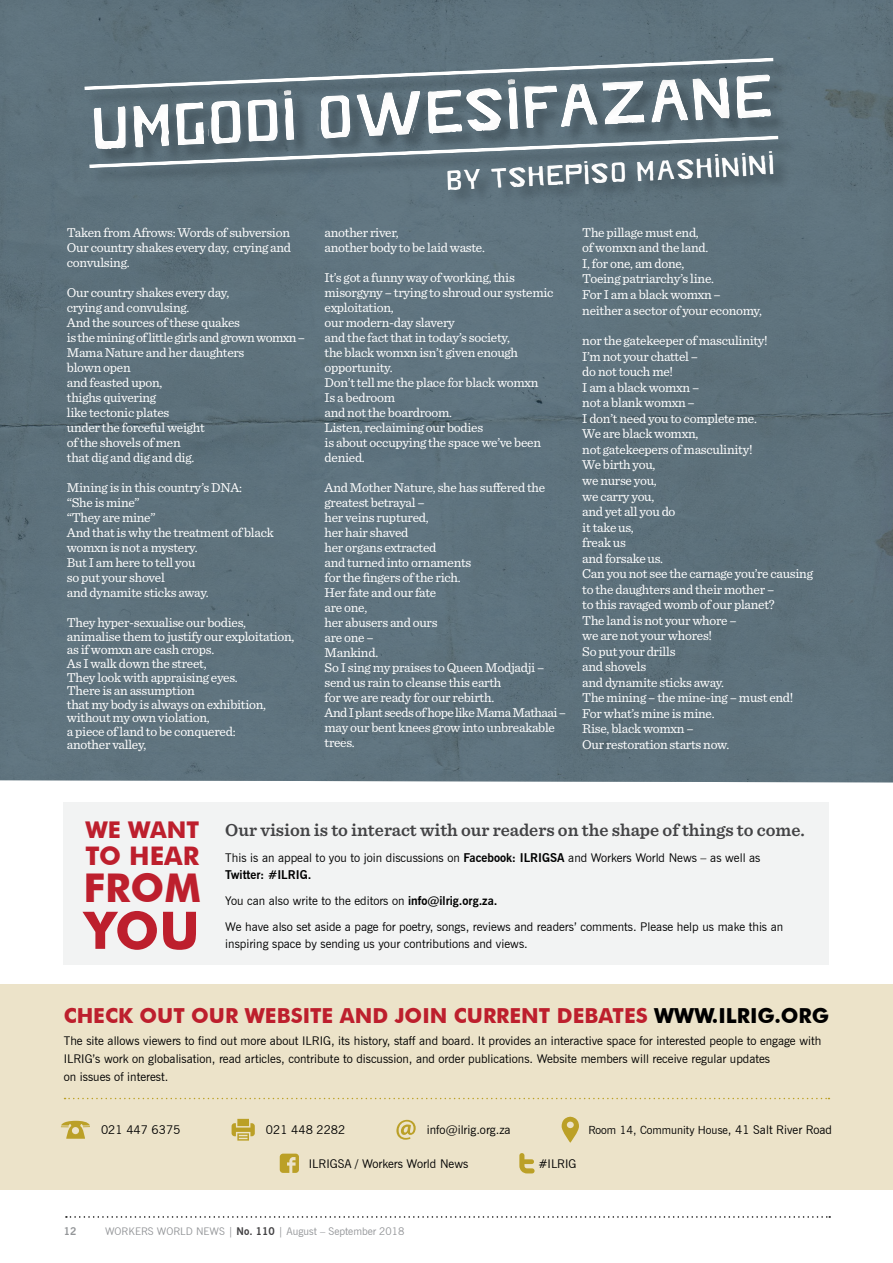
<style>
.page{position:relative;width:893px;height:1263px;background:#fff}
.page>*{position:absolute;margin:0;border:0;box-sizing:border-box;transform-origin:0 0}
.t1{font:57px "Pizz HH Normal";color:#fff}
.t2{font:700 51.9px "Futura BT";color:#bd1f2d}
.t3{font:700 39.6px "Futura BT";color:#bd1f2d}
.t4{font:26.4px "Pizz HH Normal";color:#fff}
.t5{font:700 25.65px "Futura BT";color:#bd1f2d}
.t6{font:700 23.1px "Futura BT";color:#bd1f2d}
.t7{font:700 20.7px "Futura BT";color:#bd1f2d}
.t8{font:600 18px "Sentinel";color:#434345}
.t9{font:13.5px/15px "Sentinel";letter-spacing:-.02em;color:#fff}
.t10{font:12px/18px "News Gothic BT";color:#000}
.t11{font:11.25px "News Gothic BT";color:#000}
.t12{font:10.5px "News Gothic BT";color:#939598}
.t13{font:700 10.5px "News Gothic BT";color:#939598}
.s1{font-weight:700}
.s2{color:#000}
.s3{font-size:12px}
.s4{font-weight:700;color:#414042}
</style>
<div class="page">
<svg style="left:66px;top:1216px;width:764px;height:2px"></svg>
<div style="left:0;top:984px;width:893px;height:206px;background:#ece3c9"></div>
<svg style="left:280px;top:1153px;width:19px;height:20px"></svg>
<svg style="left:519px;top:1153px;width:16px;height:20px"></svg>
<svg style="left:65px;top:1098px;width:764px;height:1px"></svg>
<div style="left:64px;top:802px;width:765px;height:163px;background:#f2f3f3"></div>
<svg style="left:61px;top:1121px;width:29px;height:18px"></svg>
<svg style="left:396px;top:1120px;width:20px;height:20px"></svg>
<svg style="left:562px;top:1117px;width:17px;height:26px"></svg>
<svg style="left:232px;top:1119px;width:23px;height:21px"></svg>
<div style="left:0;top:0;width:893px;height:782px;background:#5e727d"></div>
<svg style="left:160px;top:107px;width:610px;height:6px;fill:#556872"></svg>
<svg style="left:134px;top:178px;width:648px;height:32px"></svg>
<svg style="left:89px;top:113px;width:694px;height:65px"></svg>
<div style="left:85px;top:59px;width:705px;height:48px;background:#2e3b42;opacity:.51"></div>
<svg style="left:84px;top:35px;width:704px;height:65px"></svg>
<h1 class="t1" style="left:93px;top:99px;width:684px;rotate:-3deg">Umgodi owesifazane</h1>
<h3 class="t4" style="left:447px;top:167px;width:331px;rotate:-3deg">by Tshepiso Mashinini</h3>
<p class="t9" style="left:67px;top:224px;width:226px;text-align:justify">Taken from Afrows: Words of subversion Our country shakes every day, crying and convulsing.</p>
<p class="t9" style="left:67px;top:284px;width:240px">Our country shakes every day,<br>crying and convulsing.<br>And the sources of these quakes<br>is the mining of little girls and grown womxn –<br>Mama Nature and her daughters<br>blown open<br>and feasted upon,<br>thighs quivering<br>like tectonic plates<br>under the forceful weight<br>of the shovels of men<br>that dig and dig and dig.</p>
<p class="t9" style="left:67px;top:479px;width:209px">Mining is in this country’s DNA:<br>“She is mine”<br>“They are mine”<br>And that is why the treatment of black womxn is not a mystery.<br>But I am here to tell you<br>so put your shovel<br>and dynamite sticks away.</p>
<p class="t9" style="left:67px;top:615px;width:229px;line-height:13.5px">They hyper-sexualise our bodies, animalise them to justify our exploitation, as if womxn are cash crops.<br>As I walk down the street,<br>They look with appraising eyes.<br>There is an assumption<br>that my body is always on exhibition, without my own violation,<br>a piece of land to be conquered:<br>another valley,</p>
<p class="t9" style="left:325px;top:224px;width:162px">another river,<br>another body to be laid waste.</p>
<p class="t9" style="left:325px;top:269px;width:231px">It’s got a funny way of working, this misorgyny – trying to shroud our systemic exploitation,<br>our modern-day slavery<br>and the fact that in today’s society,<br>the black womxn isn’t given enough opportunity.<br>Don’t tell me the place for black womxn<br>Is a bedroom<br>and not the boardroom.<br>Listen, reclaiming our bodies<br>is about occupying the space we’ve been denied.</p>
<p class="t9" style="left:325px;top:479px;width:243px">And Mother Nature, she has suffered the greatest betrayal –<br>her veins ruptured,<br>her hair shaved<br>her organs extracted<br>and turned into ornaments<br>for the fingers of the rich.<br>Her fate and our fate<br>are one,<br>her abusers and ours<br>are one –<br>Mankind.<br>So I sing my praises to Queen Modjadji – send us rain to cleanse this earth<br>for we are ready for our rebirth.<br>And I plant seeds of hope like Mama Mathaai – may our bent knees grow into unbreakable trees.</p>
<p class="t9" style="left:582px;top:224px;width:181px;line-height:15.6px">The pillage must end,<br>of womxn and the land.<br>I, for one, am done,<br>Toeing patriarchy’s line.<br>For I am a black womxn – neither a sector of your economy,</p>
<p class="t9" style="left:582px;top:332px;width:232px;line-height:15.5px">nor the gatekeeper of masculinity!<br>I’m not your chattel –<br>do not touch me!<br>I am a black womxn –<br>not a blank womxn –<br>I don’t need you to complete me.<br>We are black womxn,<br>not gatekeepers of masculinity!<br>We birth you,<br>we nurse you,<br>we carry you,<br>and yet all you do<br>it take us,<br>freak us<br>and forsake us.<br>Can you not see the carnage you’re causing to the daughters and their mother –<br>to this ravaged womb of our planet?<br>The land is not your whore –<br>we are not your whores!<br>So put your drills<br>and shovels<br>and dynamite sticks away.<br>The mining – the mine-ing – must end!<br>For what’s mine is mine.<br>Rise, black womxn –<br>Our restoration starts now.</p>
<h3 class="t6" style="left:85px;top:816px;width:115px">WE WANT</h3>
<h3 class="t5" style="left:85px;top:840px;width:115px">TO HEAR</h3>
<h3 class="t3" style="left:84px;top:864px;width:119px">FROM</h3>
<h2 class="t2" style="left:85px;top:899px;width:116px">YOU</h2>
<h3 class="t8" style="left:225px;top:816px;width:581px">Our vision is to interact with our readers on the shape of things to come.</h3>
<p class="t10" style="left:225px;top:849px;width:537px;line-height:17.4px">This is an appeal to you to join discussions on <span class="s1">Facebook: ILRIGSA</span> and Workers World News – as well as<br><span class="s1">Twitter: #ILRIG.</span></p>
<p class="t10" style="left:225px;top:888px;width:559px;line-height:26px">You can also write to the editors on <span class="s1">info@ilrig.org.za.<br></span>We have also set aside a page for poetry, songs, reviews and readers’ comments. Please help us make this an</p>
<p class="t10" style="left:225px;top:935px;width:304px">inspiring space by sending us your contributions and views.</p>
<h3 class="t7" style="left:64px;top:1003px;width:767px">CHECK OUT OUR WEBSITE AND JOIN CURRENT DEBATES <span class="s2">WWW.ILRIG.ORG</span></h3>
<p class="t10" style="left:64px;top:1032px;width:759px">The site allows viewers to find out more about ILRIG, its history, staff and board. It provides an interactive space for interested people to engage with<br>ILRIG’s work on globalisation, read articles, contribute to discussion, and order publications. Website members will receive regular updates<br>on issues of interest.</p>
<p class="t10" style="left:101px;top:1121px;width:81px">021 447 6375</p>
<p class="t10" style="left:266px;top:1121px;width:81px">021 448 2282</p>
<p class="t10" style="left:427px;top:1121px;width:85px">info@ilrig.org.za</p>
<p class="t11" style="left:588px;top:1123px;width:245px">Room 14, Community House<span class="s3">, 41 Salt River Road</span></p>
<p class="t10" style="left:309px;top:1154px;width:161px">ILRIGSA / Workers World News</p>
<p class="t10" style="left:538px;top:1154px;width:40px">#ILRIG</p>
<p class="t13" style="left:64px;top:1224px;width:14px">12</p>
<p class="t12" style="left:105px;top:1224px;width:301px">WORKERS WORLD NEWS | <span class="s4">No. 110</span> | August – September 2018</p>
</div>
